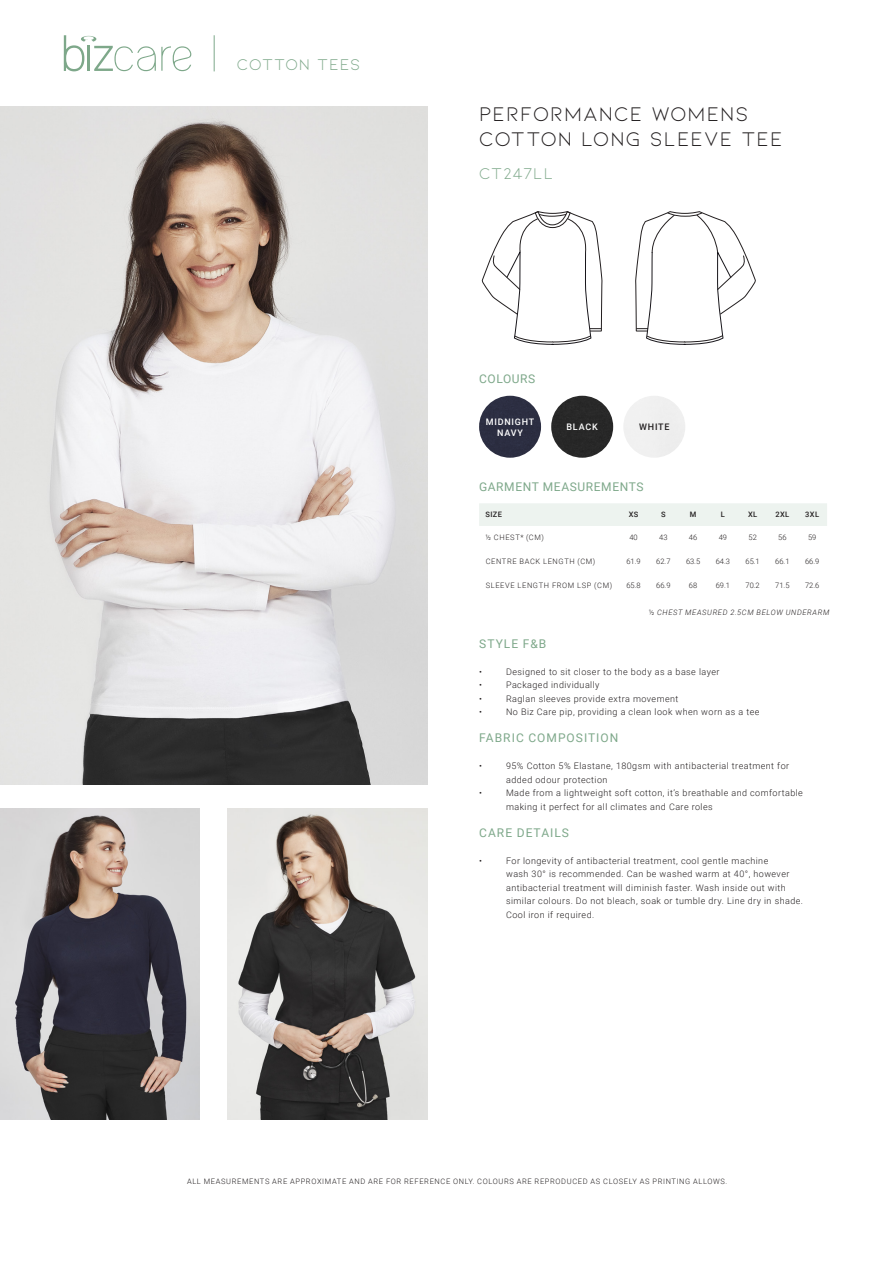
<style>
.page{position:relative;width:893px;height:1263px;background:#fff}
.page>*{position:absolute;margin:0;border:0;box-sizing:border-box;transform-origin:0 0}
.t1{font:21px "Kiona";letter-spacing:.05em;color:#231f20}
.t2{font:16.5px "Kiona";letter-spacing:.045em;color:#7ea88a}
.t3{font:12px "Roboto";letter-spacing:.07em;color:#7ea88a}
.t4{font:12px "Roboto";letter-spacing:.05em;color:#7ea88a}
.t5{font:300 9px/13.5px "Roboto";letter-spacing:.05em;color:#231f20}
.t6{font:500 9px "Roboto";letter-spacing:.085em;color:#fff}
.t7{font:500 9px "Roboto";letter-spacing:.085em;color:#231f20}
.Table_Normal{font:300 7.5px "Roboto";letter-spacing:.085em;color:#231f20}
.Table_Normal-2{font:italic 300 7.5px "Roboto";letter-spacing:.085em;color:#231f20}
.t8{font:500 7.5px "Roboto";letter-spacing:.05em;color:#231f20}
.s1{font-style:normal}
</style>
<div class="page">
<svg style="left:64px;top:35px;width:128px;height:36px"></svg>
<img style="left:0;top:106px;width:428px;height:678px">
<img style="left:0;top:808px;width:200px;height:311px">
<img style="left:227px;top:808px;width:201px;height:311px">
<hr style="left:214px;top:35px;width:1px;height:36px;background:#7ea88a">
<svg style="left:481px;top:211px;width:122px;height:134px"></svg>
<svg style="left:635px;top:211px;width:121px;height:134px"></svg>
<div style="left:479px;top:396px;width:62px;height:62px;background:#2c2e41;border-radius:31px"></div>
<div style="left:551px;top:396px;width:62px;height:62px;background:#282828;border-radius:31px"></div>
<div style="left:479px;top:503px;width:348px;height:23px;background:#edf3ef"></div>
<p class="t2" style="left:237px;top:55px;width:125px">COTTON TEES</p>
<p class="t1" style="left:479px;top:102px;width:271px">PERFORMANCE WOMENS</p>
<p class="t1" style="left:479px;top:127px;width:305px">COTTON LONG SLEEVE TEE</p>
<p class="t2" style="left:479px;top:164px;width:76px">CT247LL</p>
<p class="t4" style="left:479px;top:370px;width:58px">COLOURS</p>
<p class="t6" style="left:486px;top:415px;width:50px">MIDNIGHT</p>
<p class="t6" style="left:497px;top:426px;width:27px">NAVY</p>
<p class="t6" style="left:566px;top:421px;width:33px">BLACK</p>
<p class="t7" style="left:639px;top:421px;width:32px">WHITE</p>
<p class="t4" style="left:479px;top:478px;width:166px">GARMENT MEASUREMENTS</p>
<p class="t8" style="left:485px;top:509px;width:18px">SIZE</p>
<p class="t8" style="left:629px;top:509px;width:11px">XS</p>
<p class="t8" style="left:661px;top:509px;width:6px">S</p>
<p class="t8" style="left:690px;top:509px;width:8px">M</p>
<p class="t8" style="left:721px;top:509px;width:6px">L</p>
<p class="t8" style="left:748px;top:509px;width:11px">XL</p>
<p class="t8" style="left:775px;top:509px;width:15px">2XL</p>
<p class="t8" style="left:805px;top:509px;width:15px">3XL</p>
<p class="Table_Normal" style="left:485px;top:532px;width:60px">½ CHEST* (CM)</p>
<p class="Table_Normal" style="left:629px;top:532px;width:10px">40</p>
<p class="Table_Normal" style="left:659px;top:532px;width:10px">43</p>
<p class="Table_Normal" style="left:689px;top:532px;width:10px">46</p>
<p class="Table_Normal" style="left:719px;top:532px;width:10px">49</p>
<p class="Table_Normal" style="left:748px;top:532px;width:10px">52</p>
<p class="Table_Normal" style="left:778px;top:532px;width:10px">56</p>
<p class="Table_Normal" style="left:808px;top:532px;width:10px">59</p>
<p class="Table_Normal" style="left:486px;top:556px;width:111px">CENTRE BACK LENGTH (CM)</p>
<p class="Table_Normal" style="left:626px;top:556px;width:16px">61.9</p>
<p class="Table_Normal" style="left:656px;top:556px;width:16px">62.7</p>
<p class="Table_Normal" style="left:686px;top:556px;width:16px">63.5</p>
<p class="Table_Normal" style="left:716px;top:556px;width:16px">64.3</p>
<p class="Table_Normal" style="left:745px;top:556px;width:16px">65.1</p>
<p class="Table_Normal" style="left:775px;top:556px;width:16px">66.1</p>
<p class="Table_Normal" style="left:805px;top:556px;width:16px">66.9</p>
<p class="Table_Normal" style="left:486px;top:580px;width:128px">SLEEVE LENGTH FROM LSP (CM)</p>
<p class="Table_Normal" style="left:626px;top:580px;width:16px">65.8</p>
<p class="Table_Normal" style="left:656px;top:580px;width:16px">66.9</p>
<p class="Table_Normal" style="left:689px;top:580px;width:10px">68</p>
<p class="Table_Normal" style="left:716px;top:580px;width:16px">69.1</p>
<p class="Table_Normal" style="left:745px;top:580px;width:16px">70.2</p>
<p class="Table_Normal" style="left:775px;top:580px;width:16px">71.5</p>
<p class="Table_Normal" style="left:805px;top:580px;width:16px">72.6</p>
<p class="Table_Normal-2" style="left:649px;top:607px;width:182px"><span class="s1">½</span> CHEST MEASURED 2.5CM BELOW UNDERARM</p>
<p class="t3" style="left:479px;top:635px;width:69px">STYLE F&amp;B</p>
<p class="t5" style="left:479px;top:664px;width:4px">•</p>
<p class="t5" style="left:506px;top:664px;width:215px">Designed to sit closer to the body as a base layer</p>
<p class="t5" style="left:479px;top:678px;width:4px">•</p>
<p class="t5" style="left:506px;top:678px;width:95px">Packaged individually</p>
<p class="t5" style="left:479px;top:691px;width:4px">•</p>
<p class="t5" style="left:506px;top:691px;width:174px">Raglan sleeves provide extra movement</p>
<p class="t5" style="left:479px;top:705px;width:4px">•</p>
<p class="t5" style="left:506px;top:705px;width:255px">No Biz Care pip, providing a clean look when worn as a tee</p>
<p class="t3" style="left:479px;top:730px;width:141px">FABRIC COMPOSITION</p>
<p class="t5" style="left:479px;top:759px;width:4px">•</p>
<p class="t5" style="left:506px;top:759px;width:285px">95% Cotton 5% Elastane, 180gsm with antibacterial treatment for added odour protection</p>
<p class="t5" style="left:479px;top:786px;width:4px">•</p>
<p class="t5" style="left:506px;top:786px;width:298px">Made from a lightweight soft cotton, it’s breathable and comfortable making it perfect for all climates and Care roles</p>
<p class="t3" style="left:479px;top:824px;width:91px">CARE DETAILS</p>
<p class="t5" style="left:479px;top:853px;width:4px">•</p>
<p class="t5" style="left:506px;top:853px;width:298px">For longevity of antibacterial treatment, cool gentle machine<br>wash 30° is recommended. Can be washed warm at 40°, however antibacterial treatment will diminish faster. Wash inside out with similar colours. Do not bleach, soak or tumble dry. Line dry in shade.<br>Cool iron if required.</p>
<p class="Table_Normal" style="left:187px;top:1176px;width:542px">ALL MEASUREMENTS ARE APPROXIMATE AND ARE FOR REFERENCE ONLY. COLOURS ARE REPRODUCED AS CLOSELY AS PRINTING ALLOWS.</p>
</div>
